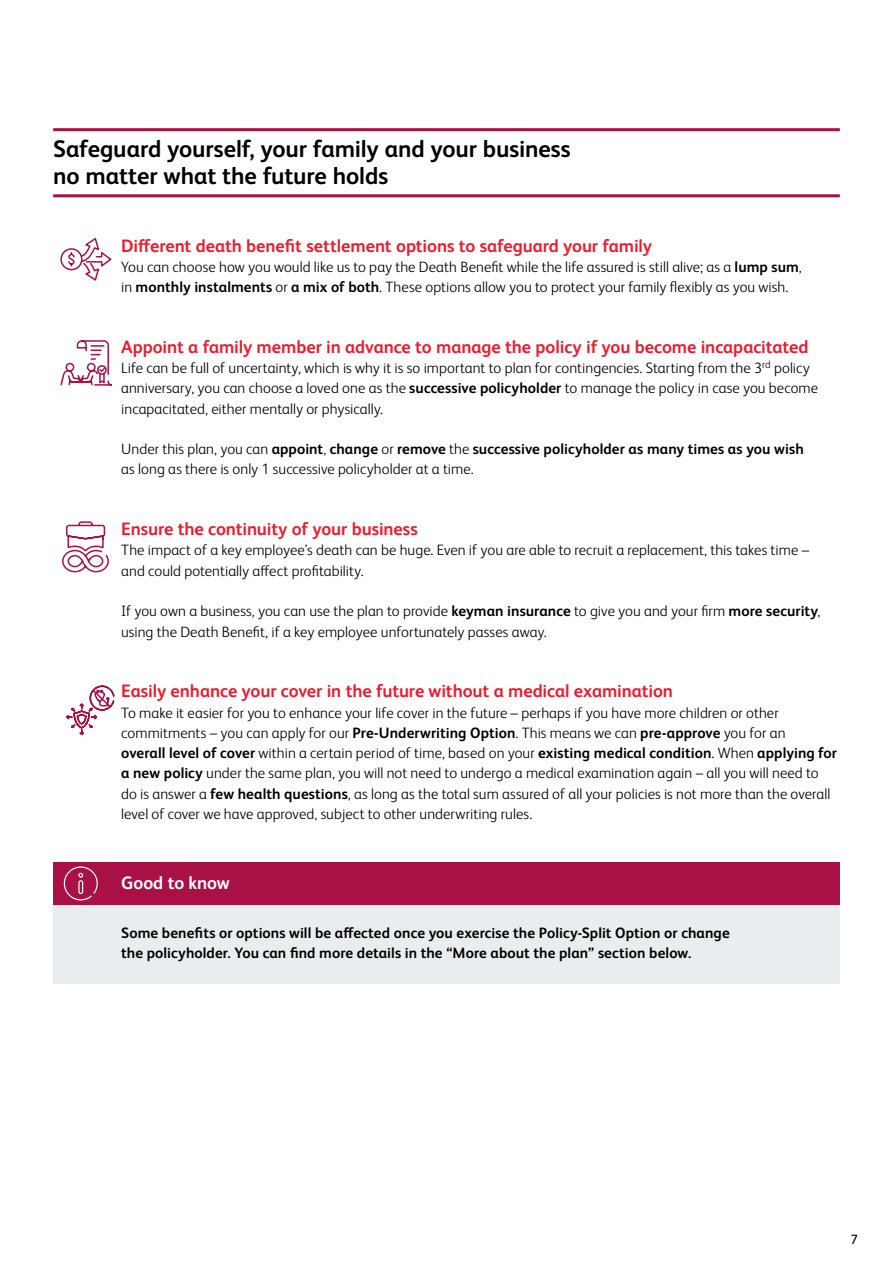
<style>
.page{position:relative;width:893px;height:1263px;background:#fff}
.page>*{position:absolute;margin:0;border:0;box-sizing:border-box;transform-origin:0 0}
.t1{font:700 24px/27px "FS Albert Pro";letter-spacing:-.005em;color:#000}
.t2{font:700 18px "FS Albert Pro";letter-spacing:-.005em;color:#ed1b2d}
.t3{font:700 18px "FS Albert Pro";letter-spacing:-.005em;color:#fff}
.t4{font:300 15px/20.2px "FS Albert Pro";letter-spacing:.005em;color:#000}
.t5{font:700 15px "FS Albert Pro";letter-spacing:.005em;color:#000}
.t6{font:13.5px "FS Albert Pro";color:#000}
.s1{font-weight:700}
.s2{font-weight:300}
</style>
<div class="page">
<div style="left:53px;top:862px;width:787px;height:121px;background:#e9edef"></div>
<div style="left:53px;top:862px;width:787px;height:43px;background:#a81046"></div>
<hr style="left:53px;top:128px;width:787px;height:3px;background:#a81046">
<hr style="left:53px;top:194px;width:787px;height:3px;background:#a81046">
<div style="left:60px;top:248px;width:22px;height:22px;border:2px solid #a81046;border-radius:50%"></div>
<svg style="left:68px;top:238px;width:44px;height:43px"></svg>
<svg style="left:63px;top:866px;width:35px;height:35px"></svg>
<svg style="left:62px;top:521px;width:47px;height:52px"></svg>
<svg style="left:60px;top:340px;width:53px;height:46px"></svg>
<svg style="left:66px;top:685px;width:49px;height:50px"></svg>
<p class="t1" style="left:53px;top:134px;width:519px">Safeguard yourself, your family and your business no matter what the future holds</p>
<p class="t2" style="left:121px;top:233px;width:532px">Different death benefit settlement options to safeguard your family</p>
<p class="t4" style="left:121px;top:256px;width:682px">You can choose how you would like us to pay the Death Benefit while the life assured is still alive; as a <span class="s1">lump sum</span>,</p>
<p class="t4" style="left:121px;top:276px;width:669px">in <span class="s1">monthly instalments</span> or <span class="s1">a mix of both</span>. These options allow you to protect your family flexibly as you wish.</p>
<p class="t2" style="left:121px;top:334px;width:689px">Appoint a family member in advance to manage the policy if you become incapacitated</p>
<p class="t4" style="left:121px;top:357px;width:698px">Life can be full of uncertainty, which is why it is so important to plan for contingencies. Starting from the 3<sup>rd</sup> policy anniversary, you can choose a loved one as the <span class="s1">successive policyholder</span> to manage the policy in case you become incapacitated, either mentally or physically.</p>
<p class="t5" style="left:121px;top:438px;width:684px"><span class="s2">Under this plan, you can</span> appoint<span class="s2">,</span> change <span class="s2">or</span> remove <span class="s2">the</span> successive policyholder as many times as you wish</p>
<p class="t4" style="left:121px;top:458px;width:354px">as long as there is only 1 successive policyholder at a time.</p>
<p class="t2" style="left:121px;top:516px;width:298px">Ensure the continuity of your business</p>
<p class="t4" style="left:121px;top:539px;width:689px">The impact of a key employee’s death can be huge. Even if you are able to recruit a replacement, this takes time –</p>
<p class="t4" style="left:121px;top:559px;width:244px">and could potentially affect profitability.</p>
<p class="t4" style="left:121px;top:600px;width:701px">If you own a business, you can use the plan to provide <span class="s1">keyman insurance</span> to give you and your firm <span class="s1">more security</span>, using the Death Benefit, if a key employee unfortunately passes away.</p>
<p class="t2" style="left:121px;top:678px;width:553px">Easily enhance your cover in the future without a medical examination</p>
<p class="t4" style="left:121px;top:701px;width:666px">To make it easier for you to enhance your life cover in the future – perhaps if you have more children or other commitments – you can apply for our <span class="s1">Pre-Underwriting Option</span>. This means we can <span class="s1">pre-approve</span> you for an</p>
<p class="t4" style="left:121px;top:742px;width:717px"><span class="s1">overall level of cover</span> within a certain period of time, based on your <span class="s1">existing medical condition</span>. When <span class="s1">applying for a new policy</span> under the same plan, you will not need to undergo a medical examination again – all you will need to do is answer a <span class="s1">few health questions</span>, as long as the total sum assured of all your policies is not more than the overall level of cover we have approved, subject to other underwriting rules.</p>
<p class="t3" style="left:121px;top:870px;width:110px">Good to know</p>
<p class="t5" style="left:121px;top:922px;width:610px">Some benefits or options will be affected once you exercise the Policy-Split Option or change</p>
<p class="t5" style="left:121px;top:942px;width:572px">the policyholder. You can find more details in the “More about the plan” section below.</p>
<p class="t6" style="left:850px;top:1229px;width:9px">7</p>
</div>
